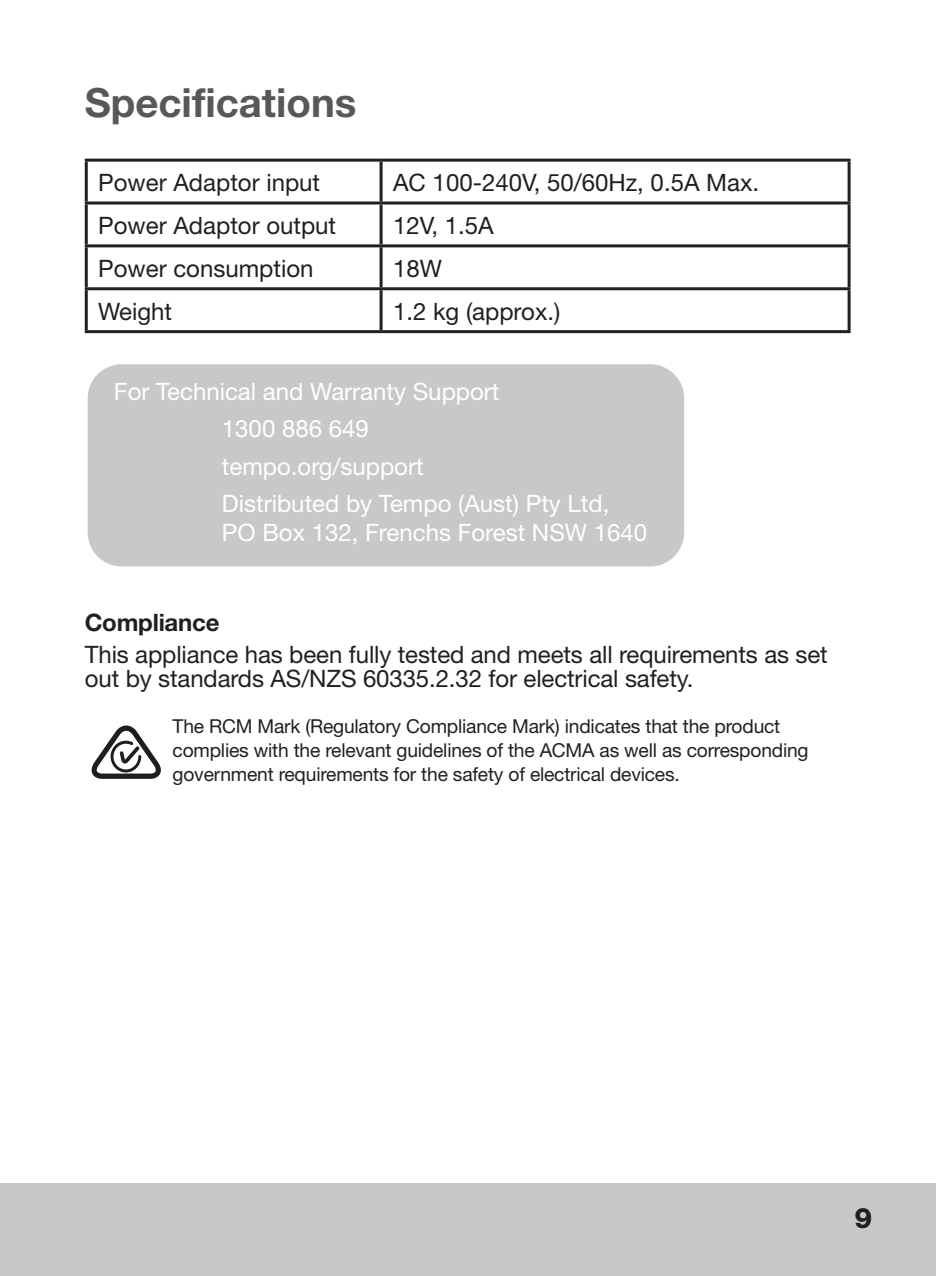
<style>
.page{position:relative;width:936px;height:1276px;background:#fff}
.page>*{position:absolute;margin:0;border:0;box-sizing:border-box;transform-origin:0 0}
.Big_Title{font:700 40.2px "Helvetica Neue";color:#57585a}
.t1{font:800 28.2px "Helvetica Neue";color:#231f20}
.body_text{font:24px/24px "Helvetica Neue";letter-spacing:-.005em;color:#231f20}
.Body{font:24px/28.8px "Helvetica Neue";color:#fff}
.Sub-sub-heading{font:24px "Helvetica Neue";color:#fff}
.body_text-2{font:700 24px "Helvetica Neue LT Std";letter-spacing:-.01em;color:#231f20}
.body_text-3{font:19.2px/24px "Helvetica Neue";letter-spacing:-.01em;color:#231f20}
</style>
<div class="page">
<div style="left:0;top:1183px;width:935px;height:93px;background:#c8c8c9"></div>
<svg style="left:91px;top:725px;width:70px;height:54px"></svg>
<hr style="left:85px;top:159px;width:296px;height:3px;background:#231f20">
<hr style="left:85px;top:162px;width:3px;height:39px;background:#231f20">
<hr style="left:381px;top:159px;width:469px;height:3px;background:#231f20">
<hr style="left:379px;top:162px;width:3px;height:39px;background:#231f20">
<hr style="left:847px;top:162px;width:3px;height:39px;background:#231f20">
<hr style="left:85px;top:201px;width:296px;height:3px;background:#231f20">
<hr style="left:85px;top:204px;width:3px;height:40px;background:#231f20">
<hr style="left:381px;top:201px;width:469px;height:3px;background:#231f20">
<hr style="left:379px;top:204px;width:3px;height:40px;background:#231f20">
<hr style="left:847px;top:204px;width:3px;height:40px;background:#231f20">
<hr style="left:85px;top:244px;width:296px;height:3px;background:#231f20">
<hr style="left:85px;top:247px;width:3px;height:40px;background:#231f20">
<hr style="left:381px;top:244px;width:469px;height:3px;background:#231f20">
<hr style="left:379px;top:247px;width:3px;height:40px;background:#231f20">
<hr style="left:847px;top:247px;width:3px;height:40px;background:#231f20">
<hr style="left:85px;top:287px;width:296px;height:3px;background:#231f20">
<hr style="left:85px;top:290px;width:3px;height:40px;background:#231f20">
<hr style="left:381px;top:287px;width:469px;height:3px;background:#231f20">
<hr style="left:379px;top:290px;width:3px;height:40px;background:#231f20">
<hr style="left:847px;top:290px;width:3px;height:40px;background:#231f20">
<hr style="left:85px;top:330px;width:296px;height:3px;background:#231f20">
<hr style="left:381px;top:330px;width:469px;height:3px;background:#231f20">
<div style="left:88px;top:364px;width:596px;height:202px;background:#c8c8c9;border-radius:34px"></div>
<p class="Big_Title" style="left:85px;top:77px;width:273px">Specifications</p>
<p class="body_text" style="left:98px;top:170px;width:223px">Power Adaptor input</p>
<p class="body_text" style="left:393px;top:170px;width:367px">AC 100-240V, 50/60Hz, 0.5A Max.</p>
<p class="body_text" style="left:98px;top:213px;width:239px">Power Adaptor output</p>
<p class="body_text" style="left:393px;top:213px;width:102px">12V, 1.5A</p>
<p class="body_text" style="left:98px;top:256px;width:217px">Power consumption</p>
<p class="body_text" style="left:393px;top:256px;width:50px">18W</p>
<p class="body_text" style="left:98px;top:299px;width:75px">Weight</p>
<p class="body_text" style="left:393px;top:299px;width:169px">1.2 kg (approx.)</p>
<p class="Sub-sub-heading" style="left:114px;top:377px;width:387px">For Technical and Warranty Support</p>
<p class="Body" style="left:222px;top:414px;width:148px">1300 886 649</p>
<p class="Body" style="left:222px;top:451px;width:203px">tempo.org/support</p>
<p class="Body" style="left:222px;top:489px;width:427px">Distributed by Tempo (Aust) Pty Ltd,<br>PO Box 132, Frenchs Forest NSW 1640</p>
<p class="body_text-2" style="left:85px;top:607px;width:136px">Compliance</p>
<p class="body_text" style="left:85px;top:642px;width:744px">This appliance has been fully tested and meets all requirements as set out by standards AS/NZS 60335.2.32 for electrical safety.</p>
<p class="body_text-3" style="left:173px;top:714px;width:637px">The RCM Mark (Regulatory Compliance Mark) indicates that the product complies with the relevant guidelines of the ACMA as well as corresponding government requirements for the safety of electrical devices.</p>
<p class="t1" style="left:854px;top:1196px;width:19px">99</p>
</div>
